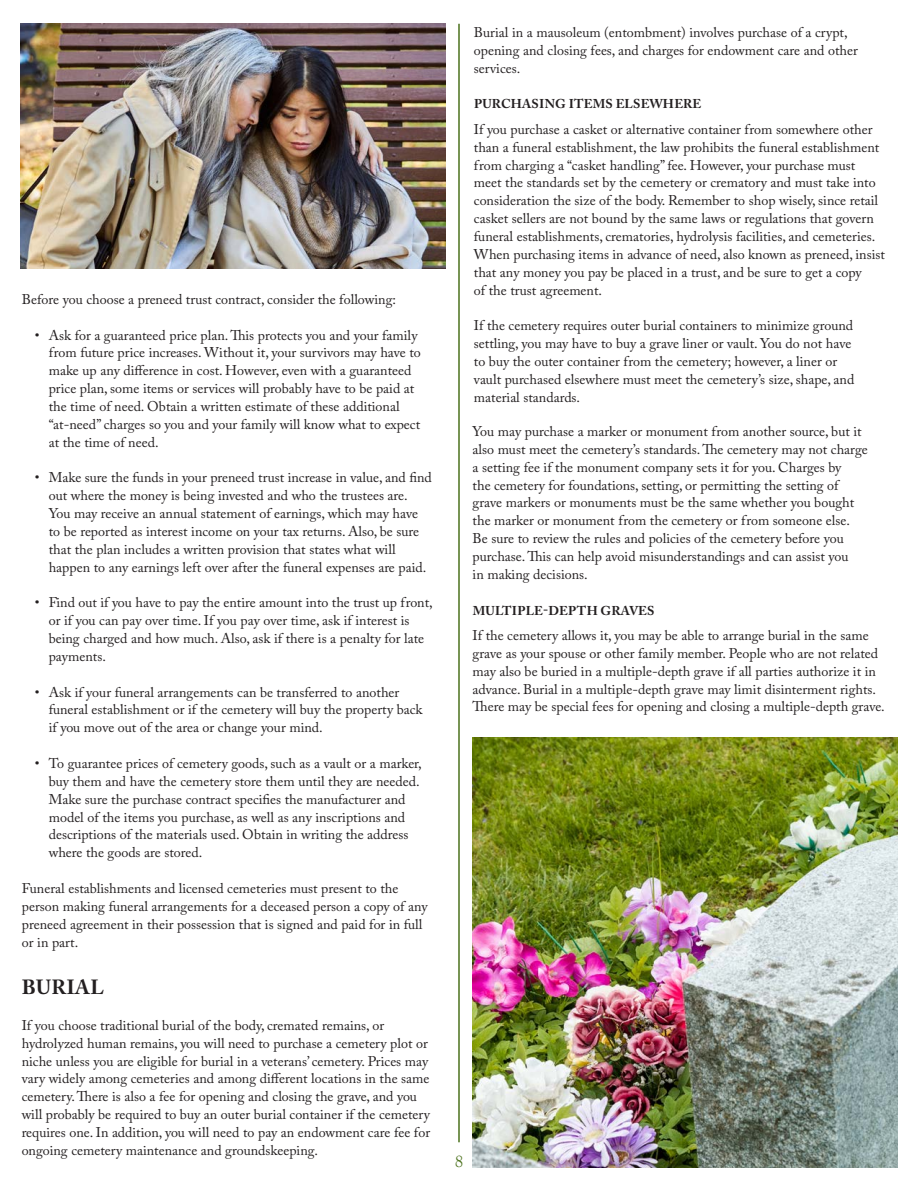
<style>
.page{position:relative;width:918px;height:1188px;background:#fff}
.page>*{position:absolute;margin:0;border:0;box-sizing:border-box;transform-origin:0 0}
.t1{font:700 20.4px "Adobe Caslon Pro";letter-spacing:.015em;color:#231f20}
.t2{font:16.5px "LTC Goudy Oldstyle Pro";color:#4b711c;scale:.96 1}
.t3{font:14.1px/17.9px "Adobe Caslon Pro";color:#231f20}
.t4{font:700 12.75px "Adobe Caslon Pro";letter-spacing:.015em;color:#231f20}
.t5{font:600 9.75px "Adobe Caslon Pro";color:#231f20}
.t6{font:8.55px "Adobe Caslon Pro";letter-spacing:.1em;color:#465553}
</style>
<div class="page">
<hr style="left:458px;top:24px;width:2px;height:1118px;background:#4b711c">
<img style="left:472px;top:738px;width:426px;height:430px">
<img style="left:20px;top:24px;width:426px;height:244px">
<p class="t3" style="left:22px;top:290px;width:376px">Before you choose a preneed trust contract, consider the following:</p>
<p class="t3" style="left:49px;top:326px;width:374px;text-indent:-14px">• Ask for a guaranteed price plan. Tis protects you and your family from future price increases. Without it, your survivors may have to make up any diference in cost. However, even with a guaranteed price plan, some items or services will probably have to be paid at the time of need. Obtain a written estimate of these additional “at-need” charges so you and your family will know what to expect at the time of need.</p>
<p class="t3" style="left:49px;top:469px;width:385px;text-indent:-14px">• Make sure the funds in your preneed trust increase in value, and fnd out where the money is being invested and who the trustees are.<br>You may receive an annual statement of earnings, which may have to be reported as interest income on your tax returns. Also, be sure that the plan includes a written provision that states what will happen to any earnings left over after the funeral expenses are paid.</p>
<p class="t3" style="left:49px;top:594px;width:385px;text-indent:-14px">• Find out if you have to pay the entire amount into the trust up front, or if you can pay over time. If you pay over time, ask if interest is being charged and how much. Also, ask if there is a penalty for late payments.</p>
<p class="t3" style="left:49px;top:683px;width:375px;text-indent:-14px">• Ask if your funeral arrangements can be transferred to another funeral establishment or if the cemetery will buy the property back if you move out of the area or change your mind.</p>
<p class="t3" style="left:49px;top:754px;width:375px;text-indent:-14px">• To guarantee prices of cemetery goods, such as a vault or a marker, buy them and have the cemetery store them until they are needed.<br>Make sure the purchase contract specifes the manufacturer and model of the items you purchase, as well as any inscriptions and descriptions of the materials used. Obtain in writing the address where the goods are stored.</p>
<p class="t3" style="left:22px;top:879px;width:407px">Funeral establishments and licensed cemeteries must present to the person making funeral arrangements for a deceased person a copy of any preneed agreement in their possession that is signed and paid for in full or in part.</p>
<p class="t5" style="left:230px;top:293px;width:11px">13</p>
<h1 class="t1" style="left:22px;top:975px;width:84px">BURIAL</h1>
<p class="t3" style="left:22px;top:1016px;width:410px">If you choose traditional burial of the body, cremated remains, or hydrolyzed human remains, you will need to purchase a cemetery plot or niche unless you are eligible for burial in a veterans’ cemetery. Prices may vary widely among cemeteries and among diferent locations in the same cemetery. Tere is also a fee for opening and closing the grave, and you will probably be required to buy an outer burial container if the cemetery requires one. In addition, you will need to pay an endowment care fee for ongoing cemetery maintenance and groundskeeping.</p>
<p class="t3" style="left:474px;top:23px;width:385px">Burial in a mausoleum (entombment) involves purchase of a crypt, opening and closing fees, and charges for endowment care and other services.</p>
<p class="t4" style="left:474px;top:97px;width:229px">PURCHASING ITEMS ELSEWHERE</p>
<p class="t3" style="left:474px;top:120px;width:412px">If you purchase a casket or alternative container from somewhere other than a funeral establishment, the law prohibits the funeral establishment from charging a “casket handling” fee. However, your purchase must meet the standards set by the cemetery or crematory and must take into consideration the size of the body. Remember to shop wisely, since retail casket sellers are not bound by the same laws or regulations that govern funeral establishments, crematories, hydrolysis facilities, and cemeteries.<br>When purchasing items in advance of need, also known as preneed, insist that any money you pay be placed in a trust, and be sure to get a copy<br>of the trust agreement.</p>
<p class="t3" style="left:474px;top:316px;width:382px">If the cemetery requires outer burial containers to minimize ground settling, you may have to buy a grave liner or vault. You do not have to buy the outer container from the cemetery; however, a liner or vault purchased elsewhere must meet the cemetery’s size, shape, and material standards.</p>
<p class="t3" style="left:473px;top:422px;width:397px">You may purchase a marker or monument from another source, but it also must meet the cemetery’s standards. Te cemetery may not charge a setting fee if the monument company sets it for you. Charges by<br>the cemetery for foundations, setting, or permitting the setting of grave markers or monuments must be the same whether you bought the marker or monument from the cemetery or from someone else.<br>Be sure to review the rules and policies of the cemetery before you purchase. Tis can help avoid misunderstandings and can assist you<br>in making decisions.</p>
<p class="t4" style="left:473px;top:603px;width:183px">MULTIPLE-DEPTH GRAVES</p>
<p class="t3" style="left:473px;top:626px;width:414px">If the cemetery allows it, you may be able to arrange burial in the same grave as your spouse or other family member. People who are not related may also be buried in a multiple-depth grave if all parties authorize it in advance. Burial in a multiple-depth grave may limit disinterment rights.<br>Tere may be special fees for opening and closing a multiple-depth grave.</p>
<p class="t6" style="left:814px;top:703px;width:31px">burial</p>
<p class="t2" style="left:455px;top:1152px;width:10px">8</p>
</div>
